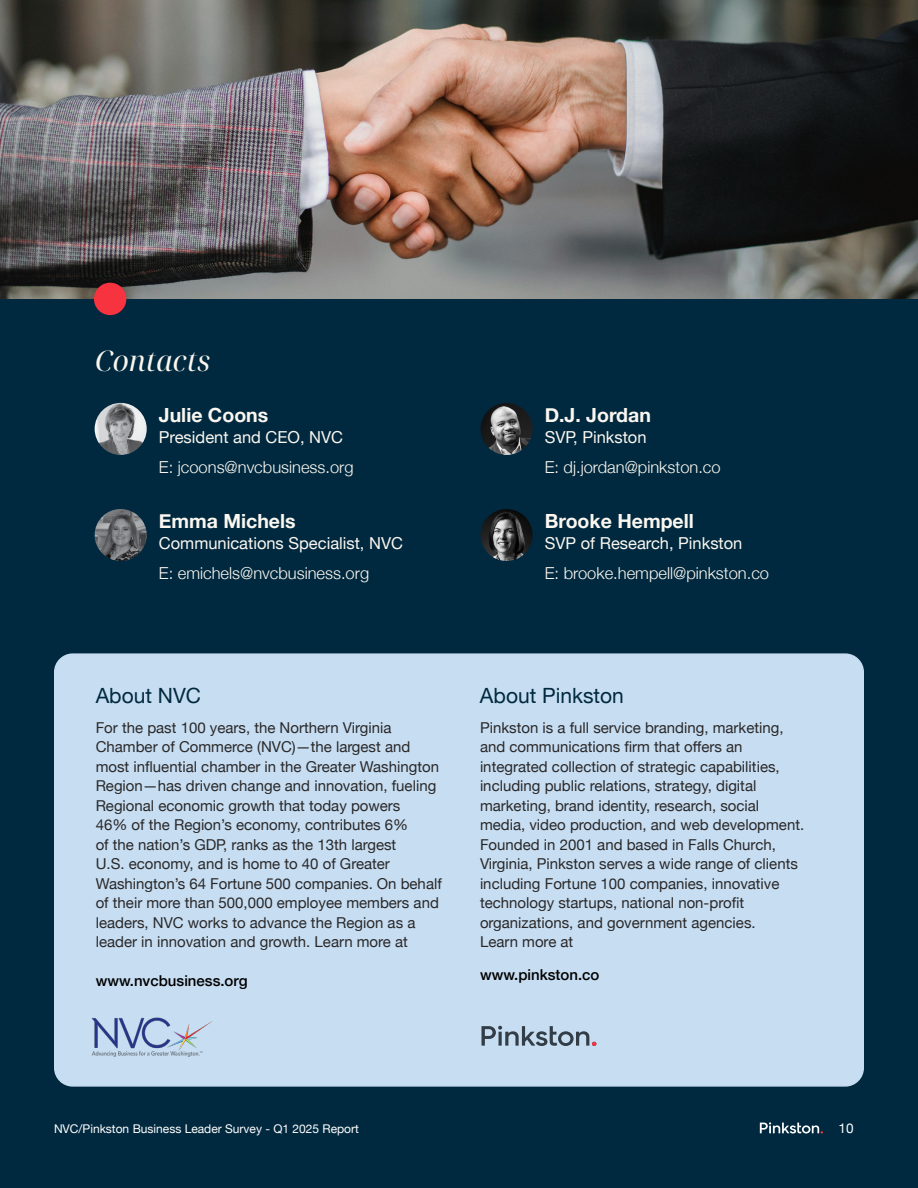
<style>
.page{position:relative;width:918px;height:1188px;background:#00293f}
.page>*{position:absolute;margin:0;border:0;box-sizing:border-box;transform-origin:0 0}
.t1{font:italic 28.5px "Noto Serif Display";color:#fbf6ee}
.t2{font:21px "Helvetica Neue";color:#00293f}
.t3{font:700 19.5px "Helvetica Neue";color:#fbf7f0}
.t4{font:300 16.5px "Helvetica Neue";color:#fbf7f0}
.t5{font:16.5px "Helvetica Neue";color:#fbf7f0}
.t6{font:15px/19.5px "Helvetica Neue";color:#292829}
.t7{font:500 15px "Helvetica Neue";color:#000}
.t8{font:13.5px "Helvetica Neue";color:#fff}
.t9{font:12px "Helvetica Neue";color:#fff}
</style>
<div class="page">
<svg style="left:760px;top:1122px;width:63px;height:12px"></svg>
<div style="left:55px;top:654px;width:808px;height:432px;background:#c7ddf1;border-radius:18px"></div>
<div style="left:54px;top:653px;width:810px;height:434px;border:2px solid #c7ddf1;border-radius:18px"></div>
<img style="left:91px;top:1017px;width:121px;height:40px">
<img style="left:95px;top:403px;width:52px;height:52px;border-radius:26px">
<img style="left:95px;top:509px;width:52px;height:52px;border-radius:26px">
<img style="left:481px;top:403px;width:52px;height:52px;border-radius:26px">
<img style="left:481px;top:509px;width:52px;height:52px;border-radius:26px">
<svg style="left:481px;top:1026px;width:115px;height:20px"></svg>
<img style="left:0;top:0;width:918px;height:299px">
<div style="left:94px;top:283px;width:32px;height:32px;background:#f6333f;border-radius:50%"></div>
<h1 class="t1" style="left:95px;top:341px;width:117px">Contacts</h1>
<h3 class="t3" style="left:159px;top:400px;width:111px">Julie Coons</h3>
<p class="t5" style="left:159px;top:425px;width:186px">President and CEO, NVC</p>
<p class="t4" style="left:159px;top:454px;width:196px">E: jcoons@nvcbusiness.org</p>
<h3 class="t3" style="left:159px;top:506px;width:138px">Emma Michels</h3>
<p class="t5" style="left:159px;top:531px;width:246px">Communications Specialist, NVC</p>
<p class="t4" style="left:159px;top:560px;width:212px">E: emichels@nvcbusiness.org</p>
<h3 class="t3" style="left:545px;top:400px;width:108px">D.J. Jordan</h3>
<p class="t5" style="left:545px;top:425px;width:103px">SVP, Pinkston</p>
<p class="t4" style="left:545px;top:454px;width:177px">E: dj.jordan@pinkston.co</p>
<h3 class="t3" style="left:545px;top:506px;width:151px">Brooke Hempell</h3>
<p class="t5" style="left:545px;top:531px;width:199px">SVP of Research, Pinkston</p>
<p class="t4" style="left:545px;top:560px;width:226px">E: brooke.hempell@pinkston.co</p>
<h2 class="t2" style="left:96px;top:681px;width:107px">About NVC</h2>
<h2 class="t2" style="left:480px;top:681px;width:145px">About Pinkston</h2>
<p class="t6" style="left:96px;top:718px;width:348px">For the past 100 years, the Northern Virginia Chamber of Commerce (NVC)—the largest and most influential chamber in the Greater Washington Region—has driven change and innovation, fueling Regional economic growth that today powers<br>46% of the Region’s economy, contributes 6%<br>of the nation’s GDP, ranks as the 13th largest<br>U.S. economy, and is home to 40 of Greater Washington’s 64 Fortune 500 companies. On behalf of their more than 500,000 employee members and leaders, NVC works to advance the Region as a leader in innovation and growth. Learn more at</p>
<p class="t7" style="left:96px;top:969px;width:154px">www.nvcbusiness.org</p>
<p class="t6" style="left:480px;top:718px;width:326px">Pinkston is a full service branding, marketing, and communications firm that offers an integrated collection of strategic capabilities, including public relations, strategy, digital marketing, brand identity, research, social media, video production, and web development.<br>Founded in 2001 and based in Falls Church, Virginia, Pinkston serves a wide range of clients including Fortune 100 companies, innovative technology startups, national non-profit organizations, and government agencies.<br>Learn more at</p>
<p class="t7" style="left:480px;top:963px;width:121px">www.pinkston.co</p>
<p class="t9" style="left:54px;top:1120px;width:306px">NVC/Pinkston Business Leader Survey - Q1 2025 Report</p>
<p class="t8" style="left:839px;top:1118px;width:17px">10</p>
</div>
